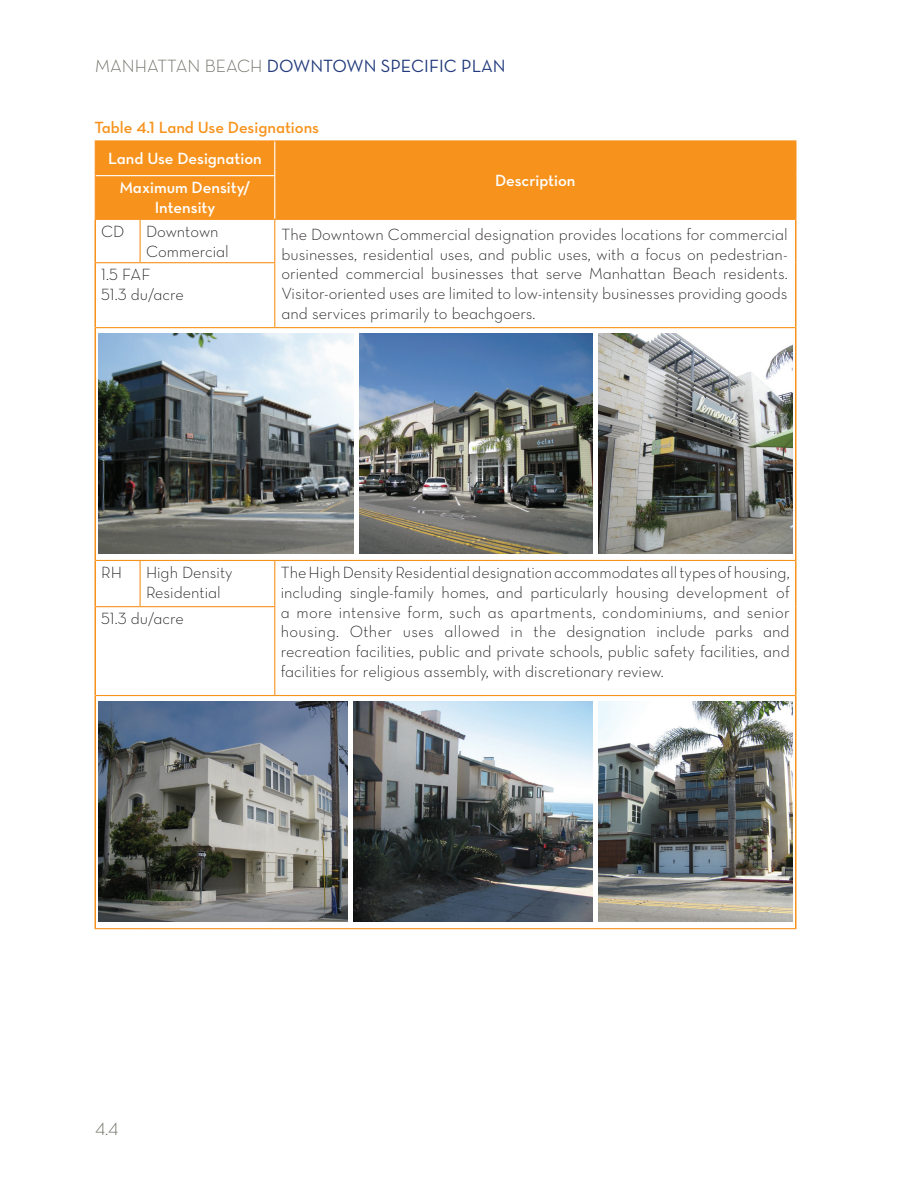
<style>
.page{position:relative;width:918px;height:1188px;background:#fff}
.page>*{position:absolute;margin:0;border:0;box-sizing:border-box;transform-origin:0 0}
.t1{font:18px "Neutra Text Book Alt";color:#233b7c}
.t2{font:18px "Neutra Text Light Alt";color:#66675d}
.t3{font:16.5px/19.8px "Neutra Text Light Alt";color:#231f20}
.t4{font:16.5px/19.8px "Neutra Text Demi Alt";color:#fff;text-align:center}
.t5{font:16.5px "Neutra Text Demi Alt";color:#f7931d}
.s1{font-family:"Neutra Text Light Alt";color:#66675d}
</style>
<div class="page">
<div style="left:96px;top:142px;width:699px;height:77px;background:#f7931d"></div>
<hr style="left:274px;top:176px;width:1px;height:43px;background:#fff">
<hr style="left:275px;top:219px;width:520px;height:1px;background:#f7931d">
<hr style="left:274px;top:263px;width:1px;height:64px;background:#f7931d">
<hr style="left:274px;top:607px;width:1px;height:88px;background:#f7931d">
<hr style="left:795px;top:328px;width:1px;height:232px;background:#f7931d">
<hr style="left:795px;top:696px;width:1px;height:232px;background:#f7931d">
<hr style="left:95px;top:140px;width:45px;height:2px;background:#f7931d">
<hr style="left:95px;top:142px;width:1px;height:34px;background:#f7931d">
<hr style="left:140px;top:140px;width:135px;height:2px;background:#f7931d">
<hr style="left:275px;top:140px;width:521px;height:2px;background:#f7931d">
<hr style="left:795px;top:142px;width:1px;height:34px;background:#f7931d">
<hr style="left:795px;top:176px;width:1px;height:43px;background:#f7931d">
<hr style="left:95px;top:176px;width:1px;height:43px;background:#f7931d">
<hr style="left:95px;top:219px;width:45px;height:1px;background:#f7931d">
<hr style="left:140px;top:219px;width:135px;height:1px;background:#f7931d">
<hr style="left:94px;top:220px;width:2px;height:43px;background:#f7931d">
<hr style="left:795px;top:219px;width:1px;height:44px;background:#f7931d">
<hr style="left:795px;top:263px;width:1px;height:65px;background:#f7931d">
<hr style="left:94px;top:263px;width:2px;height:65px;background:#f7931d">
<hr style="left:94px;top:328px;width:2px;height:232px;background:#f7931d">
<hr style="left:94px;top:560px;width:2px;height:47px;background:#f7931d">
<hr style="left:795px;top:560px;width:1px;height:47px;background:#f7931d">
<hr style="left:795px;top:607px;width:1px;height:89px;background:#f7931d">
<hr style="left:94px;top:607px;width:2px;height:89px;background:#f7931d">
<hr style="left:94px;top:696px;width:2px;height:232px;background:#f7931d">
<hr style="left:274px;top:142px;width:1px;height:33px;background:#fff">
<hr style="left:96px;top:175px;width:44px;height:1px;background:#fff">
<hr style="left:140px;top:175px;width:135px;height:1px;background:#fff">
<hr style="left:140px;top:220px;width:1px;height:42px;background:#f7931d">
<hr style="left:274px;top:220px;width:1px;height:42px;background:#f7931d">
<hr style="left:96px;top:262px;width:44px;height:1px;background:#f7931d">
<hr style="left:140px;top:262px;width:135px;height:1px;background:#f7931d">
<hr style="left:96px;top:327px;width:44px;height:1px;background:#f7931d">
<hr style="left:140px;top:327px;width:135px;height:1px;background:#f7931d">
<hr style="left:275px;top:327px;width:520px;height:1px;background:#f7931d">
<hr style="left:96px;top:560px;width:44px;height:1px;background:#f7931d">
<hr style="left:140px;top:560px;width:135px;height:1px;background:#f7931d">
<hr style="left:140px;top:561px;width:1px;height:45px;background:#f7931d">
<hr style="left:275px;top:560px;width:520px;height:1px;background:#f7931d">
<hr style="left:274px;top:561px;width:1px;height:45px;background:#f7931d">
<hr style="left:96px;top:606px;width:44px;height:1px;background:#f7931d">
<hr style="left:140px;top:606px;width:135px;height:1px;background:#f7931d">
<hr style="left:96px;top:695px;width:44px;height:1px;background:#f7931d">
<hr style="left:140px;top:695px;width:135px;height:1px;background:#f7931d">
<hr style="left:275px;top:695px;width:520px;height:1px;background:#f7931d">
<hr style="left:94px;top:928px;width:46px;height:1px;background:#f7931d">
<hr style="left:140px;top:928px;width:135px;height:1px;background:#f7931d">
<hr style="left:275px;top:928px;width:521px;height:1px;background:#f7931d">
<img style="left:359px;top:334px;width:234px;height:220px">
<img style="left:599px;top:333px;width:193px;height:221px">
<img style="left:99px;top:701px;width:249px;height:221px">
<img style="left:599px;top:701px;width:193px;height:221px">
<img style="left:99px;top:334px;width:255px;height:220px">
<img style="left:353px;top:701px;width:240px;height:221px">
<p class="t1" style="left:95px;top:55px;width:412px"><span class="s1">MANHATTAN BEACH</span> DOWNTOWN SPECIFIC PLAN</p>
<p class="t5" style="left:94px;top:117px;width:226px">Table 4.1 Land Use Designations</p>
<p class="t4" style="left:108px;top:148px;width:155px">Land Use Designation</p>
<p class="t4" style="left:495px;top:170px;width:82px">Description</p>
<p class="t4" style="left:120px;top:178px;width:132px">Maximum Density/<br>Intensity</p>
<p class="t3" style="left:101px;top:221px;width:25px">CD</p>
<p class="t3" style="left:146px;top:221px;width:84px">Downtown<br>Commercial</p>
<p class="t3" style="left:282px;top:224px;width:508px;text-align:justify">The Downtown Commercial designation provides locations for commercial businesses, residential uses, and public uses, with a focus on pedestrian&shy;oriented commercial businesses that serve Manhattan Beach residents.<br>Visitor-oriented uses are limited to low-intensity businesses providing goods and services primarily to beachgoers.</p>
<p class="t3" style="left:101px;top:264px;width:84px">1.5 FAF<br>51.3 du/acre</p>
<p class="t3" style="left:101px;top:562px;width:22px">RH</p>
<p class="t3" style="left:146px;top:562px;width:88px">High Density<br>Residential</p>
<p class="t3" style="left:281px;top:562px;width:510px;text-align:justify">The High Density Residential designation accommodates all types of housing, including single-family homes, and particularly housing development of a more intensive form, such as apartments, condominiums, and senior housing. Other uses allowed in the designation include parks and recreation facilities, public and private schools, public safety facilities, and facilities for religious assembly, with discretionary review.</p>
<p class="t3" style="left:101px;top:608px;width:84px">51.3 du/acre</p>
<p class="t2" style="left:95px;top:1118px;width:25px">4.4</p>
</div>
